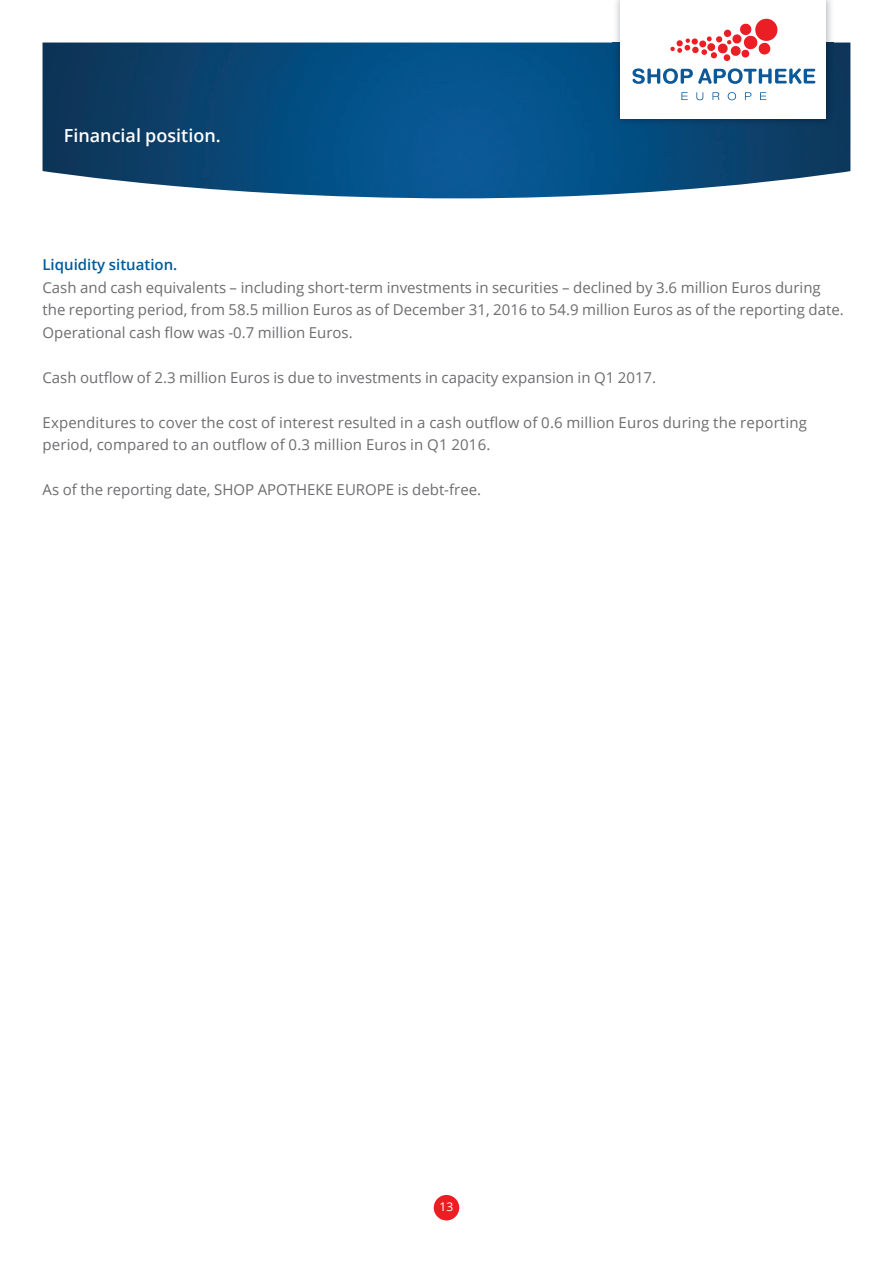
<style>
.page{position:relative;width:893px;height:1263px;background:#fff}
.page>*{position:absolute;margin:0;border:0;box-sizing:border-box;transform-origin:0 0}
.t1{font:600 18px "Open Sans";color:#fff}
.t2{font:15px/22.5px "Open Sans";color:#6c6d70}
.t3{font:600 15px "Open Sans";color:#015a99}
.t4{font:12px "Open Sans";color:#fff}
</style>
<div class="page">
<div style="left:434px;top:1195px;width:25px;height:25px;background:#ee1d23;border-radius:50%"></div>
<img style="left:43px;top:43px;width:807px;height:121px">
<svg style="left:42px;top:164px;width:809px;height:35px"></svg>
<img style="left:613px;top:0;width:221px;height:126px">
<div style="left:621px;top:0;width:205px;height:118px;background:#fff"></div>
<svg style="left:681px;top:92px;width:7px;height:8px"></svg>
<svg style="left:696px;top:92px;width:7px;height:8px"></svg>
<svg style="left:712px;top:92px;width:7px;height:8px"></svg>
<svg style="left:728px;top:92px;width:8px;height:8px"></svg>
<svg style="left:745px;top:92px;width:6px;height:8px"></svg>
<svg style="left:760px;top:92px;width:6px;height:8px"></svg>
<svg style="left:632px;top:68px;width:183px;height:16px"></svg>
<svg style="left:670px;top:19px;width:108px;height:42px"></svg>
<p class="t1" style="left:64px;top:123px;width:158px">Financial position.</p>
<p class="t3" style="left:43px;top:254px;width:136px">Liquidity situation.</p>
<p class="t2" style="left:43px;top:275px;width:803px">Cash and cash equivalents – including short-term investments in securities – declined by 3.6 million Euros during the reporting period, from 58.5 million Euros as of December 31, 2016 to 54.9 million Euros as of the reporting date.<br>Operational cash flow was -0.7 million Euros.</p>
<p class="t2" style="left:43px;top:365px;width:615px">Cash outflow of 2.3 million Euros is due to investments in capacity expansion in Q1 2017.</p>
<p class="t2" style="left:43px;top:410px;width:766px">Expenditures to cover the cost of interest resulted in a cash outflow of 0.6 million Euros during the reporting period, compared to an outflow of 0.3 million Euros in Q1 2016.</p>
<p class="t2" style="left:43px;top:478px;width:440px">As of the reporting date, SHOP APOTHEKE EUROPE is debt-free.</p>
<p class="t4" style="left:440px;top:1199px;width:15px">13</p>
</div>
